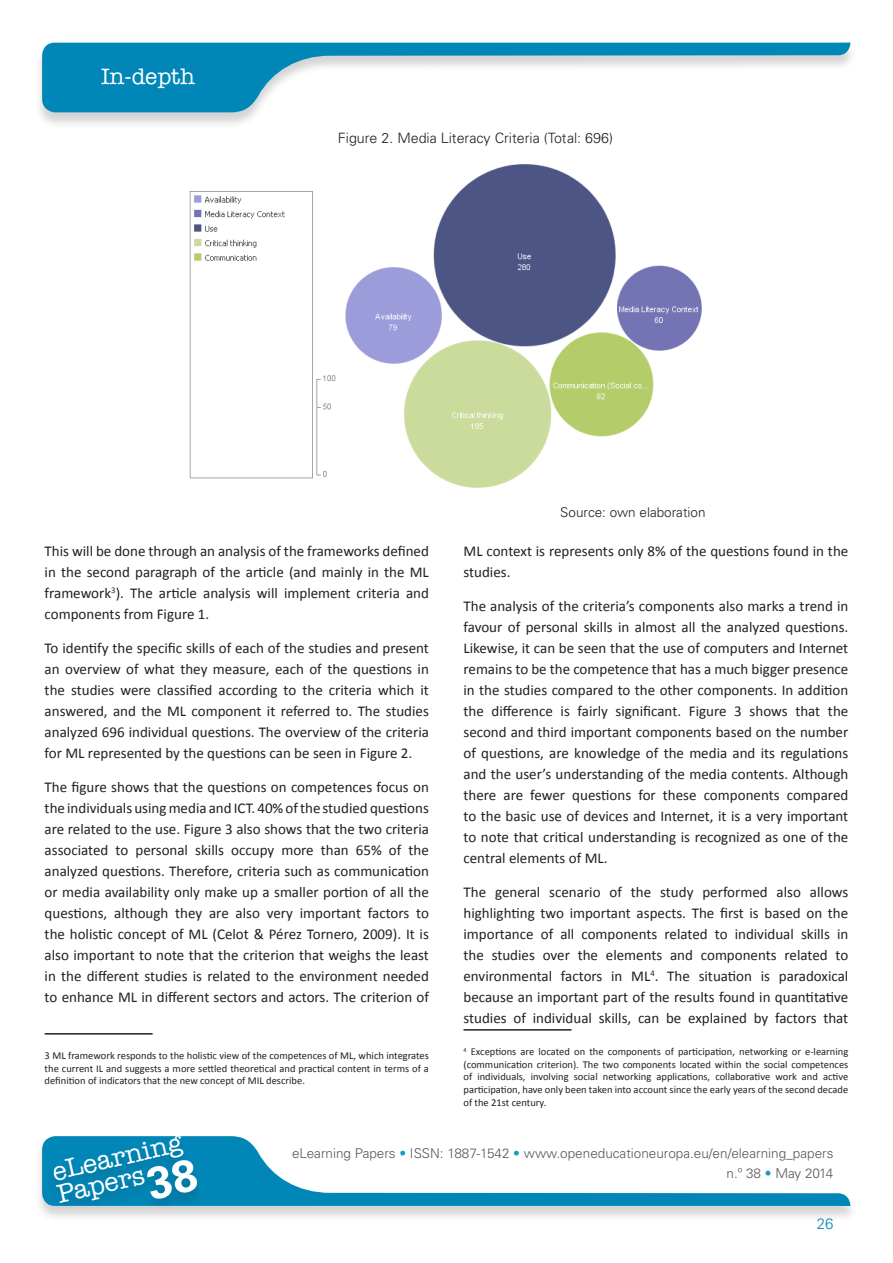
<style>
.page{position:relative;width:893px;height:1263px;background:#fff}
.page>*{position:absolute;margin:0;border:0;box-sizing:border-box;transform-origin:0 0}
.t1{font:500 26.25px/23.1px "American Typewriter Std";color:#fff}
.t2{font:500 22.5px "American Typewriter Std";color:#fff}
.cos_normal{font:15px/21px "Calibri";color:#231f20;text-align:justify}
.t3{font:300 15px "Univers LT Std";color:#0087b8}
.t4{font:300 14.25px "Univers LT Std";color:#231f20}
.t5{font:300 13.5px/20.4px "Univers LT Std";color:#57585a;text-align:right}
.t6{font:300 13.5px "Univers LT Std";color:#231f20}
.peu_pagina{font:10.5px/12.6px "Calibri";color:#231f20;text-align:justify}
.s1{font-family:"Univers LT Std";font-weight:700;font-size:45px}
.s2{color:#1898c3}
</style>
<div class="page">
<div style="left:34px;top:43px;width:824px;height:86px;background:#231f20;opacity:.2"></div>
<svg style="left:42px;top:43px;width:808px;height:69px"></svg>
<div style="left:34px;top:1136px;width:824px;height:86px;background:#231f20;opacity:.2"></div>
<svg style="left:42px;top:1136px;width:808px;height:70px"></svg>
<div style="left:46px;top:1136px;width:159px;height:70px;background:#0183b2"></div>
<hr style="left:45px;top:1033px;width:108px;height:1px;background:#231f20">
<img style="left:189px;top:164px;width:513px;height:324px">
<div style="left:574px;top:459px;width:149px;height:38px;background:#fff"></div>
<hr style="left:463px;top:1029px;width:108px;height:2px;background:#231f20">
<div style="left:199px;top:159px;width:252px;height:16px;background:#fff"></div>
<h2 class="t2" style="left:101px;top:64px;width:96px">In-depth</h2>
<p class="t4" style="left:338px;top:130px;width:277px">Figure 2. Media Literacy Criteria (Total: 696)</p>
<p class="cos_normal" style="left:45px;top:540px;width:386px">This will be done through an analysis of the frameworks defined in the second paragraph of the article (and mainly in the ML framework<sup>3</sup>). The article analysis will implement criteria and components from Figure 1.</p>
<p class="cos_normal" style="left:45px;top:637px;width:386px">To identify the specific skills of each of the studies and present an overview of what they measure, each of the questions in the studies were classified according to the criteria which it answered, and the ML component it referred to. The studies analyzed 696 individual questions. The overview of the criteria for ML represented by the questions can be seen in Figure 2.</p>
<p class="cos_normal" style="left:45px;top:776px;width:386px">The figure shows that the questions on competences focus on the individuals using media and ICT. 40% of the studied questions are related to the use. Figure 3 also shows that the two criteria associated to personal skills occupy more than 65% of the analyzed questions. Therefore, criteria such as communication or media availability only make up a smaller portion of all the questions, although they are also very important factors to the holistic concept of ML (Celot &amp; Pérez Tornero, 2009). It is also important to note that the criterion that weighs the least in the different studies is related to the environment needed to enhance ML in different sectors and actors. The criterion of</p>
<p class="peu_pagina" style="left:45px;top:1049px;width:386px">3 ML framework responds to the holistic view of the competences of ML, which integrates the current IL and suggests a more settled theoretical and practical content in terms of a definition of indicators that the new concept of MIL describe.</p>
<p class="t6" style="left:560px;top:504px;width:147px">Source: own elaboration</p>
<p class="cos_normal" style="left:463px;top:540px;width:386px">ML context is represents only 8% of the questions found in the studies.</p>
<p class="cos_normal" style="left:463px;top:595px;width:386px">The analysis of the criteria’s components also marks a trend in favour of personal skills in almost all the analyzed questions.<br>Likewise, it can be seen that the use of computers and Internet remains to be the competence that has a much bigger presence in the studies compared to the other components. In addition the difference is fairly significant. Figure 3 shows that the second and third important components based on the number of questions, are knowledge of the media and its regulations and the user’s understanding of the media contents. Although there are fewer questions for these components compared to the basic use of devices and Internet, it is a very important to note that critical understanding is recognized as one of the central elements of ML.</p>
<p class="cos_normal" style="left:463px;top:881px;width:386px">The general scenario of the study performed also allows highlighting two important aspects. The first is based on the importance of all components related to individual skills in the studies over the elements and components related to environmental factors in ML<sup>4</sup>. The situation is paradoxical because an important part of the results found in quantitative studies of individual skills, can be explained by factors that</p>
<p class="peu_pagina" style="left:463px;top:1045px;width:386px"><sup>4</sup> Exceptions are located on the components of participation, networking or e-learning (communication criterion). The two components located within the social competences of individuals, involving social networking applications, collaborative work and active participation, have only been taken into account since the early years of the second decade of the 21st century.</p>
<h1 class="t1" style="left:50px;top:1161px;width:141px;rotate:-13deg">eLearning<br>Papers<span class="s1">38</span></h1>
<p class="t5" style="left:292px;top:1143px;width:543px">eLearning Papers <span class="s2">•</span> ISSN: 1887-1542 <span class="s2">•</span> www.openeducationeuropa.eu/en/elearning_papers n.º 38 <span class="s2">•</span> May 2014</p>
<p class="t3" style="left:817px;top:1215px;width:18px">26</p>
</div>
